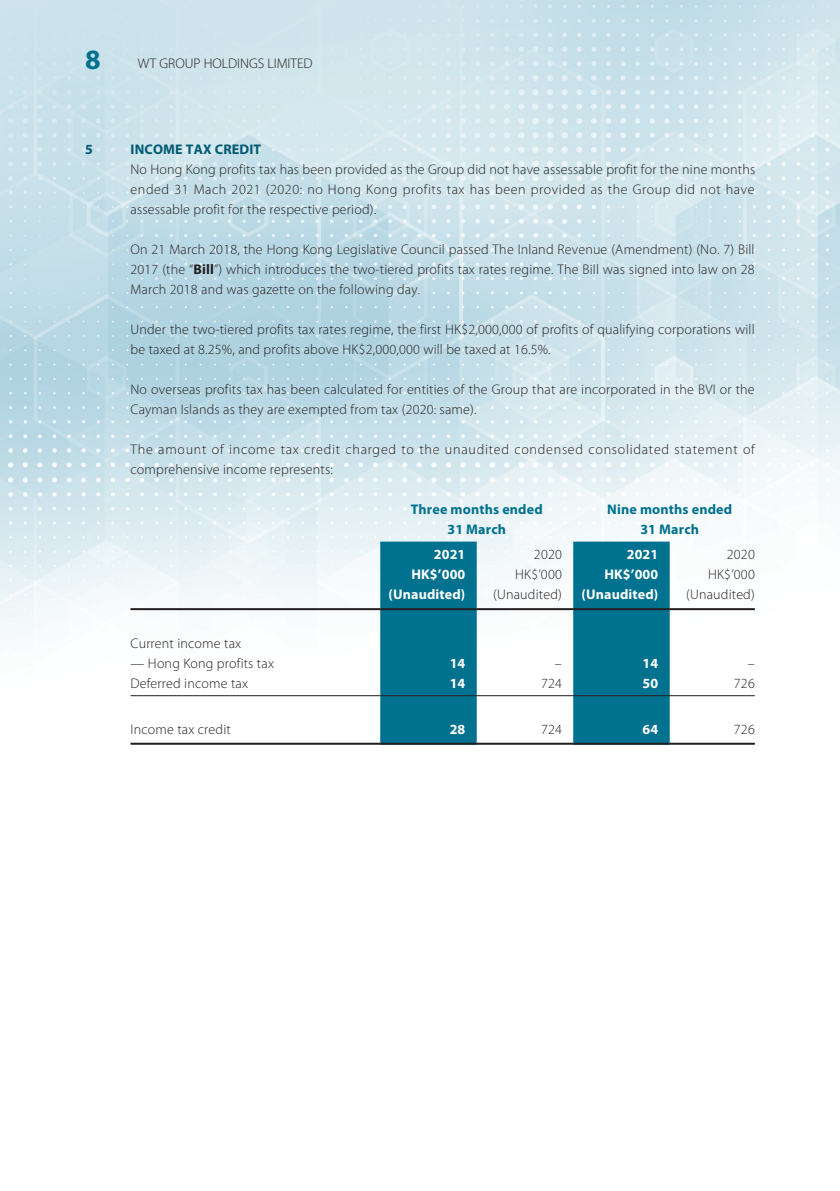
<style>
.page{position:relative;width:840px;height:1191px;background:#fff}
.page>*{position:absolute;margin:0;border:0;box-sizing:border-box;transform-origin:0 0}
.t1{font:700 28px "Myriad Pro";color:#00718e}
._06_Notes{font:300 14px/20px "Myriad Pro";letter-spacing:.015em;color:#231f20;text-align:justify}
._51_N_Table_txt{font:300 14px "Myriad Pro";letter-spacing:.015em;color:#231f20}
._06_Notes-2{font:300 14px/20px "Myriad Pro";letter-spacing:.055em;color:#231f20}
._51_N_Table_txt-2{font:700 14px "Myriad Pro";letter-spacing:.01em;color:#fff}
._51_N_Table_txt-3{font:700 14px "Myriad Pro";letter-spacing:.01em;color:#00718e}
._07_NH1{font:700 14px "Myriad Pro";letter-spacing:.01em;color:#005a72}
.s1{font-weight:700}
</style>
<div class="page">
<img style="left:0;top:0;width:839px;height:745px">
<svg style="left:380px;top:541px;width:289px;height:201px;fill:#00718e"></svg>
<hr style="left:130px;top:608px;width:250px;height:2px;background:#231f20">
<hr style="left:380px;top:608px;width:96px;height:2px;background:#231f20">
<hr style="left:476px;top:608px;width:97px;height:2px;background:#231f20">
<hr style="left:573px;top:608px;width:96px;height:2px;background:#231f20">
<hr style="left:669px;top:608px;width:85px;height:2px;background:#231f20">
<hr style="left:130px;top:695px;width:250px;height:1px;background:#231f20">
<hr style="left:380px;top:695px;width:96px;height:1px;background:#231f20">
<hr style="left:476px;top:695px;width:97px;height:1px;background:#231f20">
<hr style="left:573px;top:695px;width:96px;height:1px;background:#231f20">
<hr style="left:669px;top:695px;width:85px;height:1px;background:#231f20">
<hr style="left:130px;top:742px;width:250px;height:2px;background:#231f20">
<hr style="left:380px;top:742px;width:96px;height:2px;background:#231f20">
<hr style="left:476px;top:742px;width:97px;height:2px;background:#231f20">
<hr style="left:573px;top:742px;width:96px;height:2px;background:#231f20">
<hr style="left:669px;top:742px;width:85px;height:2px;background:#231f20">
<h1 class="t1" style="left:85px;top:42px;width:17px">8</h1>
<p class="_06_Notes" style="left:138px;top:53px;width:176px">WT GROUP HOLDINGS LIMITED</p>
<p class="_07_NH1" style="left:85px;top:140px;width:9px">5</p>
<p class="_07_NH1" style="left:130px;top:140px;width:132px">INCOME TAX CREDIT</p>
<p class="_06_Notes" style="left:130px;top:159px;width:626px">No Hong Kong profits tax has been provided as the Group did not have assessable profit for the nine months ended 31 Mach 2021 (2020: no Hong Kong profits tax has been provided as the Group did not have assessable profit for the respective period).</p>
<p class="_06_Notes" style="left:130px;top:239px;width:625px">On 21 March 2018, the Hong Kong Legislative Council passed The Inland Revenue (Amendment) (No. 7) Bill 2017 (the “<span class="s1">Bill</span>”) which introduces the two-tiered profits tax rates regime. The Bill was signed into law on 28<br>March 2018 and was gazette on the following day.</p>
<p class="_06_Notes" style="left:130px;top:319px;width:625px">Under the two-tiered profits tax rates regime, the first HK$2,000,000 of profits of qualifying corporations will be taxed at 8.25%, and profits above HK$2,000,000 will be taxed at 16.5%.</p>
<p class="_06_Notes" style="left:130px;top:379px;width:625px">No overseas profits tax has been calculated for entities of the Group that are incorporated in the BVI or the<br>Cayman Islands as they are exempted from tax (2020: same).</p>
<p class="_06_Notes-2" style="left:130px;top:439px;width:625px">The amount of income tax credit charged to the unaudited condensed consolidated statement of comprehensive income represents:</p>
<p class="_51_N_Table_txt-3" style="left:410px;top:500px;width:133px">Three months ended</p>
<p class="_51_N_Table_txt-3" style="left:447px;top:520px;width:60px">31 March</p>
<p class="_51_N_Table_txt-3" style="left:607px;top:500px;width:126px">Nine months ended</p>
<p class="_51_N_Table_txt-3" style="left:640px;top:520px;width:60px">31 March</p>
<p class="_51_N_Table_txt-2" style="left:433px;top:545px;width:33px">2021</p>
<p class="_51_N_Table_txt" style="left:533px;top:546px;width:29px">2020</p>
<p class="_51_N_Table_txt-2" style="left:626px;top:545px;width:33px">2021</p>
<p class="_51_N_Table_txt" style="left:726px;top:546px;width:29px">2020</p>
<p class="_51_N_Table_txt-2" style="left:411px;top:565px;width:55px">HK$’000</p>
<p class="_51_N_Table_txt" style="left:515px;top:566px;width:48px">HK$’000</p>
<p class="_51_N_Table_txt-2" style="left:604px;top:565px;width:55px">HK$’000</p>
<p class="_51_N_Table_txt" style="left:707px;top:566px;width:48px">HK$’000</p>
<p class="_51_N_Table_txt-2" style="left:388px;top:585px;width:78px">(Unaudited)</p>
<p class="_51_N_Table_txt" style="left:493px;top:586px;width:70px">(Unaudited)</p>
<p class="_51_N_Table_txt-2" style="left:581px;top:585px;width:78px">(Unaudited)</p>
<p class="_51_N_Table_txt" style="left:685px;top:586px;width:70px">(Unaudited)</p>
<p class="_51_N_Table_txt" style="left:130px;top:635px;width:112px">Current income tax</p>
<p class="_51_N_Table_txt" style="left:130px;top:655px;width:145px">— Hong Kong profits tax</p>
<p class="_51_N_Table_txt-2" style="left:449px;top:654px;width:17px">14</p>
<p class="_51_N_Table_txt" style="left:554px;top:655px;width:8px">–</p>
<p class="_51_N_Table_txt-2" style="left:642px;top:654px;width:17px">14</p>
<p class="_51_N_Table_txt" style="left:747px;top:655px;width:8px">–</p>
<p class="_51_N_Table_txt" style="left:130px;top:675px;width:119px">Deferred income tax</p>
<p class="_51_N_Table_txt-2" style="left:449px;top:674px;width:17px">14</p>
<p class="_51_N_Table_txt" style="left:540px;top:675px;width:22px">724</p>
<p class="_51_N_Table_txt-2" style="left:642px;top:674px;width:17px">50</p>
<p class="_51_N_Table_txt" style="left:733px;top:675px;width:22px">726</p>
<p class="_51_N_Table_txt" style="left:130px;top:721px;width:102px">Income tax credit</p>
<p class="_51_N_Table_txt-2" style="left:449px;top:720px;width:17px">28</p>
<p class="_51_N_Table_txt" style="left:540px;top:721px;width:22px">724</p>
<p class="_51_N_Table_txt-2" style="left:642px;top:720px;width:17px">64</p>
<p class="_51_N_Table_txt" style="left:733px;top:721px;width:22px">726</p>
</div>
